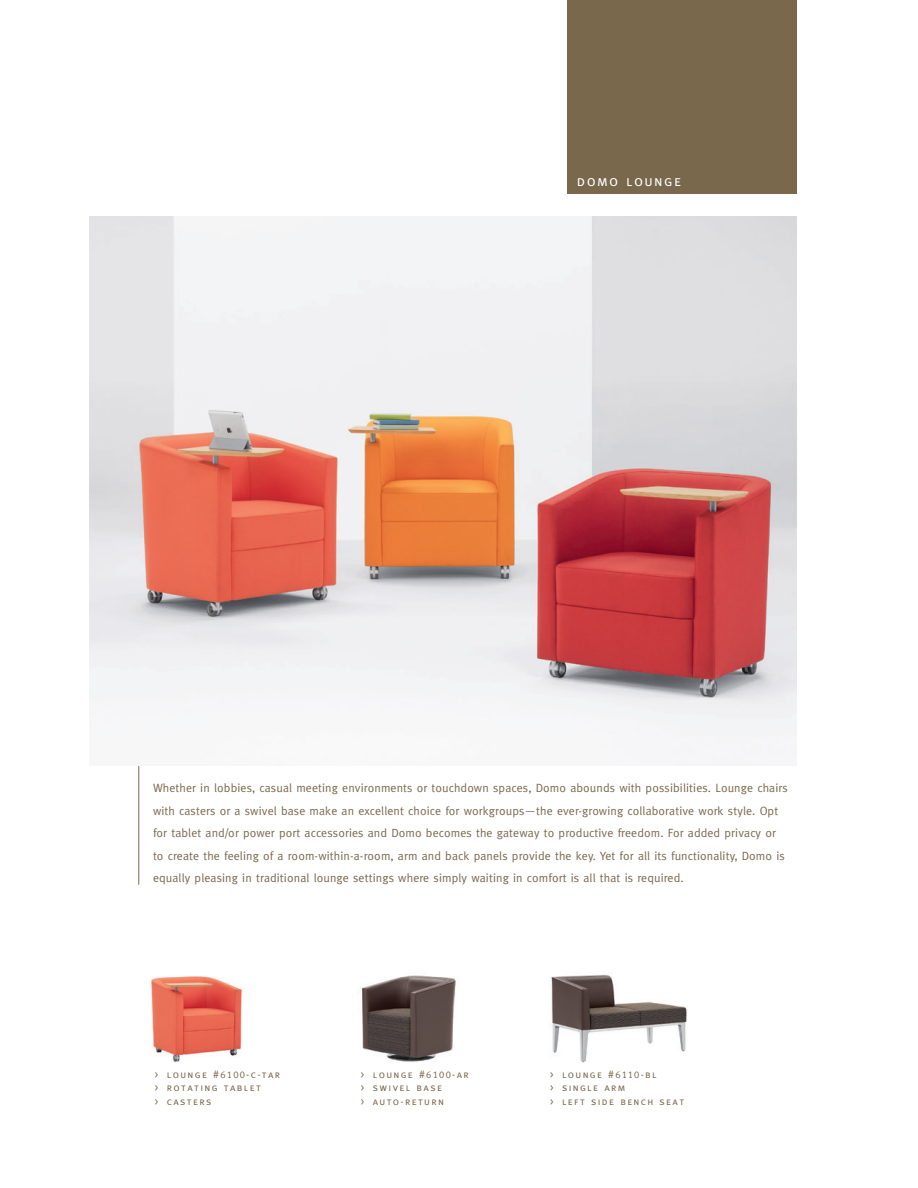
<style>
.page{position:relative;width:918px;height:1188px;background:#fff}
.page>*{position:absolute;margin:0;border:0;box-sizing:border-box;transform-origin:0 0}
.t1{font:15px "Meta Caps";letter-spacing:.1em;color:#fff}
.t2{font:12px/22.5px "Meta";letter-spacing:.01em;color:#7a684d}
.t3{font:10.5px "Meta Caps";letter-spacing:.13em;color:#7a684d}
.s1{font-size:9.75px}
</style>
<div class="page">
<div style="left:567px;top:0;width:229px;height:194px;background:#7a684d"></div>
<hr style="left:139px;top:763px;width:1px;height:122px;background:#7a684d">
<img style="left:361px;top:975px;width:95px;height:87px">
<img style="left:151px;top:976px;width:91px;height:87px">
<img style="left:551px;top:974px;width:136px;height:89px">
<img style="left:89px;top:216px;width:707px;height:549px">
<p class="t1" style="left:577px;top:172px;width:106px">domo lounge</p>
<p class="t2" style="left:153px;top:777px;width:636px">Whether in lobbies, casual meeting environments or touchdown spaces, Domo abounds with possibilities. Lounge chairs with casters or a swivel base make an excellent choice for workgroups—the ever-growing collaborative work style. Opt for tablet and/or power port accessories and Domo becomes the gateway to productive freedom. For added privacy or to create the feeling of a room-within-a-room, arm and back panels provide the key. Yet for all its functionality, Domo is equally pleasing in traditional lounge settings where simply waiting in comfort is all that is required.</p>
<p class="t3" style="left:155px;top:1068px;width:127px">&gt; lounge #<span class="s1">6100</span>-c-tar</p>
<p class="t3" style="left:155px;top:1081px;width:107px">&gt; rotating tablet</p>
<p class="t3" style="left:155px;top:1095px;width:58px">&gt; casters</p>
<p class="t3" style="left:361px;top:1068px;width:110px">&gt; lounge #<span class="s1">6100</span>-ar</p>
<p class="t3" style="left:361px;top:1081px;width:83px">&gt; swivel base</p>
<p class="t3" style="left:361px;top:1095px;width:85px">&gt; auto-return</p>
<p class="t3" style="left:550px;top:1068px;width:108px">&gt; lounge #<span class="s1">6110</span>-bl</p>
<p class="t3" style="left:550px;top:1081px;width:77px">&gt; single arm</p>
<p class="t3" style="left:550px;top:1095px;width:136px">&gt; left side bench seat</p>
</div>
